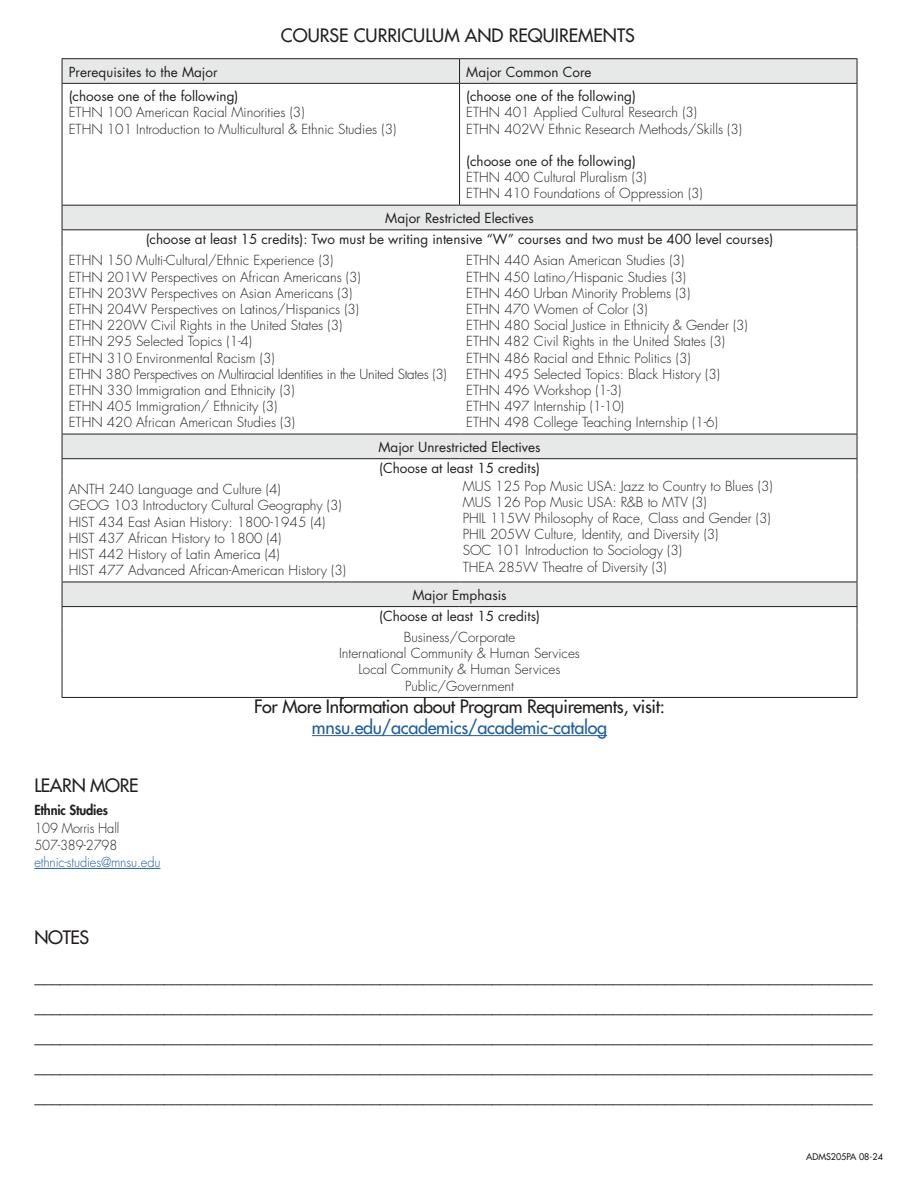
<style>
.page{position:relative;width:918px;height:1188px;background:#fff}
.page>*{position:absolute;margin:0;border:0;box-sizing:border-box;transform-origin:0 0}
.Heads{font:500 18px/21px "Futura Std";letter-spacing:-.02em;color:#231f20;text-align:center}
.Heads-2{font:500 18px "Futura Std";color:#231f20}
.Curriculum_body{font:300 13.5px "Futura Std";color:#231f20}
.Curriculum_body-2{font:13.5px "Futura Std";color:#231f20}
.Curriculum_small_heads{font:13.5px "Futura Std";color:#231f20}
.Curriculum_body-3{font:300 13.5px "Futura Std";letter-spacing:-.02em;color:#231f20}
.Body{font:300 13.5px/17.2px "Futura Std";letter-spacing:-.01em;color:#231f20;scale:.95 1}
.t1{font:500 9px "Futura Std";color:#231f20}
.s1{color:#215e9f}
.s2{font-weight:800}
</style>
<div class="page">
<hr style="left:312px;top:735px;width:295px;height:1px;background:#215e9f">
<svg style="left:63px;top:59px;width:794px;height:547px"></svg>
<svg style="left:459px;top:59px;width:1px;height:24px"></svg>
<hr style="left:62px;top:697px;width:398px;height:1px;background:#231f20">
<hr style="left:460px;top:697px;width:397px;height:1px;background:#231f20">
<hr style="left:62px;top:58px;width:398px;height:1px;background:#231f20">
<svg style="left:62px;top:59px;width:1px;height:24px"></svg>
<hr style="left:460px;top:58px;width:397px;height:1px;background:#231f20">
<svg style="left:857px;top:59px;width:1px;height:24px"></svg>
<hr style="left:62px;top:83px;width:398px;height:1px;background:#231f20">
<hr style="left:460px;top:83px;width:397px;height:1px;background:#231f20">
<hr style="left:62px;top:205px;width:398px;height:1px;background:#231f20">
<hr style="left:460px;top:205px;width:397px;height:1px;background:#231f20">
<hr style="left:62px;top:229px;width:398px;height:1px;background:#231f20">
<hr style="left:460px;top:229px;width:397px;height:1px;background:#231f20">
<hr style="left:62px;top:434px;width:398px;height:1px;background:#231f20">
<hr style="left:460px;top:434px;width:397px;height:1px;background:#231f20">
<hr style="left:62px;top:458px;width:398px;height:1px;background:#231f20">
<hr style="left:460px;top:458px;width:397px;height:1px;background:#231f20">
<hr style="left:62px;top:84px;width:1px;height:121px;background:#231f20">
<hr style="left:459px;top:84px;width:1px;height:121px;background:#231f20">
<hr style="left:857px;top:84px;width:1px;height:121px;background:#231f20">
<svg style="left:62px;top:206px;width:1px;height:41px"></svg>
<svg style="left:857px;top:206px;width:1px;height:41px"></svg>
<hr style="left:62px;top:247px;width:1px;height:187px;background:#231f20">
<hr style="left:857px;top:247px;width:1px;height:187px;background:#231f20">
<svg style="left:62px;top:434px;width:1px;height:42px"></svg>
<svg style="left:857px;top:434px;width:1px;height:42px"></svg>
<hr style="left:62px;top:476px;width:1px;height:106px;background:#231f20">
<hr style="left:62px;top:624px;width:1px;height:73px;background:#231f20">
<hr style="left:857px;top:624px;width:1px;height:73px;background:#231f20">
<hr style="left:857px;top:476px;width:1px;height:106px;background:#231f20">
<hr style="left:62px;top:582px;width:398px;height:1px;background:#231f20">
<svg style="left:62px;top:582px;width:1px;height:42px"></svg>
<hr style="left:460px;top:582px;width:397px;height:1px;background:#231f20">
<svg style="left:857px;top:582px;width:1px;height:42px"></svg>
<hr style="left:62px;top:606px;width:398px;height:1px;background:#231f20">
<hr style="left:460px;top:606px;width:397px;height:1px;background:#231f20">
<hr style="left:34px;top:868px;width:126px;height:1px;background:#215e9f">
<p class="Heads-2" style="left:281px;top:24px;width:356px">COURSE CURRICULUM AND REQUIREMENTS</p>
<p class="Curriculum_small_heads" style="left:69px;top:63px;width:150px">Prerequisites to the Major</p>
<p class="Curriculum_small_heads" style="left:466px;top:63px;width:127px">Major Common Core</p>
<p class="Curriculum_body-2" style="left:69px;top:88px;width:171px">(choose one of the following)</p>
<p class="Curriculum_body" style="left:69px;top:104px;width:237px">ETHN 100 American Racial Minorities (3)</p>
<p class="Curriculum_body" style="left:69px;top:121px;width:329px">ETHN 101 Introduction to Multicultural &amp; Ethnic Studies (3)</p>
<p class="Curriculum_body-2" style="left:466px;top:88px;width:171px">(choose one of the following)</p>
<p class="Curriculum_body" style="left:466px;top:104px;width:232px">ETHN 401 Applied Cultural Research (3)</p>
<p class="Curriculum_body" style="left:466px;top:121px;width:277px">ETHN 402W Ethnic Research Methods/Skills (3)</p>
<p class="Curriculum_body-2" style="left:466px;top:152px;width:171px">(choose one of the following)</p>
<p class="Curriculum_body" style="left:466px;top:169px;width:182px">ETHN 400 Cultural Pluralism (3)</p>
<p class="Curriculum_body" style="left:466px;top:185px;width:238px">ETHN 410 Foundations of Oppression (3)</p>
<p class="Curriculum_small_heads" style="left:385px;top:209px;width:150px">Major Restricted Electives</p>
<p class="Curriculum_body-2" style="left:146px;top:231px;width:629px">(choose at least 15 credits): Two must be writing intensive “W” courses and two must be 400 level courses)</p>
<p class="Curriculum_body" style="left:69px;top:252px;width:266px">ETHN 150 Multi-Cultural/Ethnic Experience (3)</p>
<p class="Curriculum_body" style="left:69px;top:268px;width:294px">ETHN 201W Perspectives on African Americans (3)</p>
<p class="Curriculum_body" style="left:69px;top:285px;width:285px">ETHN 203W Perspectives on Asian Americans (3)</p>
<p class="Curriculum_body" style="left:69px;top:301px;width:292px">ETHN 204W Perspectives on Latinos/Hispanics (3)</p>
<p class="Curriculum_body" style="left:69px;top:317px;width:275px">ETHN 220W Civil Rights in the United States (3)</p>
<p class="Curriculum_body" style="left:69px;top:333px;width:185px">ETHN 295 Selected Topics (1-4)</p>
<p class="Curriculum_body" style="left:69px;top:349px;width:207px">ETHN 310 Environmental Racism (3)</p>
<p class="Curriculum_body-3" style="left:69px;top:366px;width:379px">ETHN 380 Perspectives on Multiracial Identities in the United States (3)</p>
<p class="Curriculum_body" style="left:69px;top:382px;width:227px">ETHN 330 Immigration and Ethnicity (3)</p>
<p class="Curriculum_body" style="left:69px;top:398px;width:210px">ETHN 405 Immigration/ Ethnicity (3)</p>
<p class="Curriculum_body" style="left:69px;top:414px;width:228px">ETHN 420 African American Studies (3)</p>
<p class="Curriculum_body" style="left:466px;top:252px;width:219px">ETHN 440 Asian American Studies (3)</p>
<p class="Curriculum_body" style="left:466px;top:268px;width:221px">ETHN 450 Latino/Hispanic Studies (3)</p>
<p class="Curriculum_body" style="left:466px;top:285px;width:225px">ETHN 460 Urban Minority Problems (3)</p>
<p class="Curriculum_body" style="left:466px;top:301px;width:183px">ETHN 470 Women of Color (3)</p>
<p class="Curriculum_body" style="left:466px;top:317px;width:283px">ETHN 480 Social Justice in Ethnicity &amp; Gender (3)</p>
<p class="Curriculum_body" style="left:466px;top:333px;width:260px">ETHN 482 Civil Rights in the United States (3)</p>
<p class="Curriculum_body" style="left:466px;top:349px;width:226px">ETHN 486 Racial and Ethnic Politics (3)</p>
<p class="Curriculum_body" style="left:466px;top:366px;width:255px">ETHN 495 Selected Topics: Black History (3)</p>
<p class="Curriculum_body" style="left:466px;top:382px;width:157px">ETHN 496 Workshop (1-3)</p>
<p class="Curriculum_body" style="left:466px;top:398px;width:159px">ETHN 497 Internship (1-10)</p>
<p class="Curriculum_body" style="left:466px;top:414px;width:253px">ETHN 498 College Teaching Internship (1-6)</p>
<p class="Curriculum_small_heads" style="left:379px;top:438px;width:164px">Major Unrestricted Electives</p>
<p class="Curriculum_small_heads" style="left:379px;top:459px;width:162px">(Choose at least 15 credits)</p>
<p class="Curriculum_body" style="left:463px;top:478px;width:311px">MUS 125 Pop Music USA: Jazz to Country to Blues (3)</p>
<p class="Curriculum_body" style="left:463px;top:494px;width:246px">MUS 126 Pop Music USA: R&amp;B to MTV (3)</p>
<p class="Curriculum_body" style="left:463px;top:510px;width:309px">PHIL 115W Philosophy of Race, Class and Gender (3)</p>
<p class="Curriculum_body" style="left:463px;top:526px;width:257px">PHIL 205W Culture, Identity, and Diversity (3)</p>
<p class="Curriculum_body" style="left:463px;top:542px;width:221px">SOC 101 Introduction to Sociology (3)</p>
<p class="Curriculum_body" style="left:463px;top:559px;width:205px">THEA 285W Theatre of Diversity (3)</p>
<p class="Curriculum_small_heads" style="left:412px;top:586px;width:96px">Major Emphasis</p>
<p class="Curriculum_small_heads" style="left:379px;top:607px;width:162px">(Choose at least 15 credits)</p>
<p class="Curriculum_body" style="left:404px;top:629px;width:113px">Business/Corporate</p>
<p class="Curriculum_body" style="left:339px;top:645px;width:242px">International Community &amp; Human Services</p>
<p class="Curriculum_body" style="left:359px;top:661px;width:203px">Local Community &amp; Human Services</p>
<p class="Curriculum_body" style="left:405px;top:678px;width:111px">Public/Government</p>
<p class="Heads" style="left:254px;top:696px;width:412px">For More Information about Program Requirements, visit: <span class="s1">mnsu.edu/academics/academic-catalog</span></p>
<p class="Curriculum_body" style="left:69px;top:481px;width:213px">ANTH 240 Language and Culture (4)</p>
<p class="Curriculum_body" style="left:69px;top:497px;width:274px">GEOG 103 Introductory Cultural Geography (3)</p>
<p class="Curriculum_body" style="left:69px;top:513px;width:258px">HIST 434 East Asian History: 1800-1945 (4)</p>
<p class="Curriculum_body" style="left:69px;top:530px;width:214px">HIST 437 African History to 1800 (4)</p>
<p class="Curriculum_body" style="left:69px;top:546px;width:213px">HIST 442 History of Latin America (4)</p>
<p class="Curriculum_body" style="left:69px;top:562px;width:279px">HIST 477 Advanced African-American History (3)</p>
<p class="Heads" style="left:34px;top:775px;width:106px">LEARN MORE</p>
<p class="Body" style="left:34px;top:802px;width:134px"><span class="s2">Ethnic Studies<br></span>109 Morris Hall<br>507-389-2798 <span class="s1">ethnic-studies@mnsu.edu</span></p>
<p class="Heads" style="left:34px;top:927px;width:56px">NOTES</p>
<p class="Heads" style="left:34px;top:966px;width:840px">_________________________________________________________________________________________________</p>
<p class="Heads" style="left:34px;top:996px;width:840px">_________________________________________________________________________________________________</p>
<p class="Heads" style="left:34px;top:1026px;width:840px">_________________________________________________________________________________________________</p>
<p class="Heads" style="left:34px;top:1051px;width:840px;line-height:30px;text-align:left">_________________________________________________________________________________________________ _________________________________________________________________________________________________</p>
<p class="t1" style="left:806px;top:1151px;width:78px">ADMS205PA 08-24</p>
</div>
